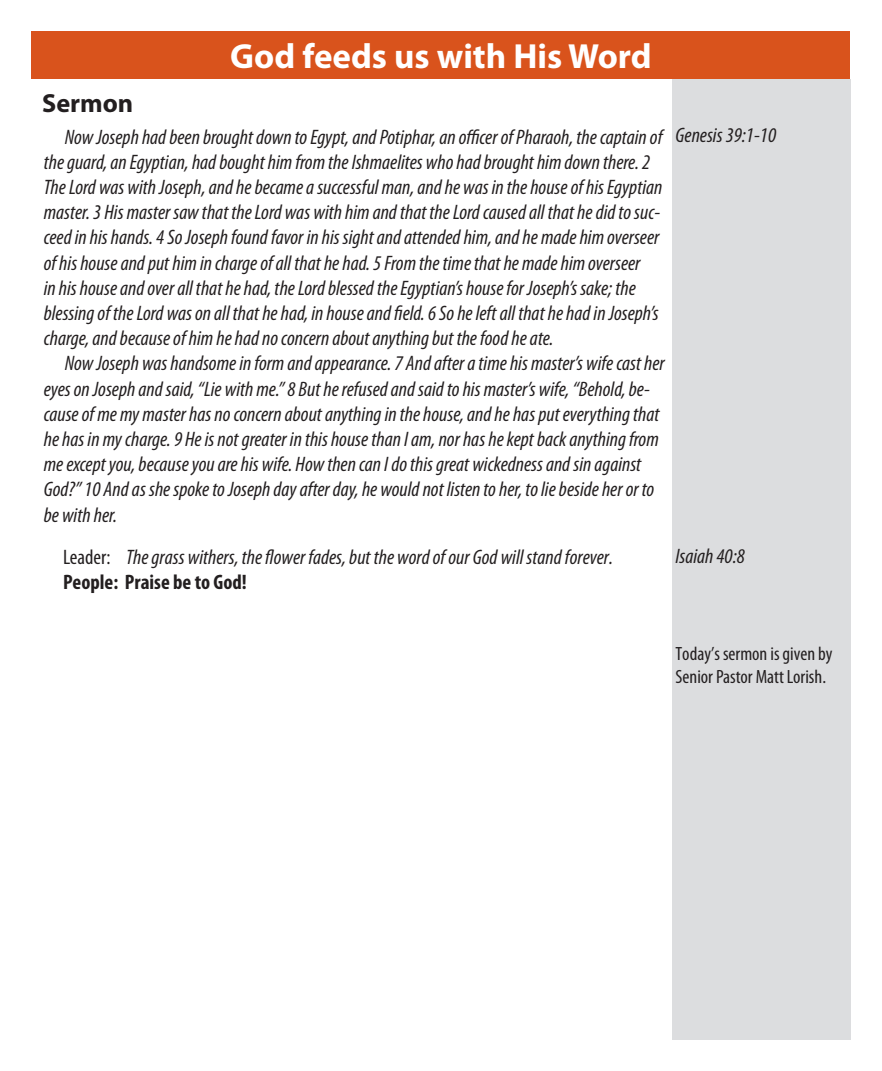
<style>
.page{position:relative;width:882px;height:1071px;background:#fff}
.page>*{position:absolute;margin:0;border:0;box-sizing:border-box;transform-origin:0 0}
.t1{font:700 35px "Myriad Pro";color:#fff}
.t2{font:700 26.25px "Myriad Pro";color:#231f20}
.t3{font:italic condensed 21px/25.2px "Myriad Pro";color:#231f20}
.t4{font:700 condensed 21px "Myriad Pro";color:#231f20}
.t5{font:condensed 19.25px/23.1px "Myriad Pro";color:#231f20}
.s1{font-style:normal}
</style>
<div class="page">
<div style="left:672px;top:79px;width:178px;height:961px;background:#dcdddf"></div>
<div style="left:32px;top:32px;width:818px;height:47px;background:#d9531c"></div>
<p class="t2" style="left:42px;top:86px;width:93px">Sermon</p>
<p class="t1" style="left:230px;top:34px;width:423px">God feeds us with His Word</p>
<p class="t3" style="left:44px;top:124px;width:620px;text-indent:21px">Now Joseph had been brought down to Egypt, and Potiphar, an officer of Pharaoh, the captain of the guard, an Egyptian, had bought him from the Ishmaelites who had brought him down there. 2<br>The Lord was with Joseph, and he became a successful man, and he was in the house of his Egyptian master. 3 His master saw that the Lord was with him and that the Lord caused all that he did to suc&shy;ceed in his hands. 4 So Joseph found favor in his sight and attended him, and he made him overseer of his house and put him in charge of all that he had. 5 From the time that he made him overseer<br>in his house and over all that he had, the Lord blessed the Egyptian’s house for Joseph’s sake; the blessing of the Lord was on all that he had, in house and field. 6 So he left all that he had in Joseph’s charge, and because of him he had no concern about anything but the food he ate.</p>
<p class="t3" style="left:44px;top:351px;width:623px;text-indent:21px">Now Joseph was handsome in form and appearance. 7 And after a time his master’s wife cast her eyes on Joseph and said, “Lie with me.” 8 But he refused and said to his master’s wife, “Behold, be&shy;cause of me my master has no concern about anything in the house, and he has put everything that he has in my charge. 9 He is not greater in this house than I am, nor has he kept back anything from me except you, because you are his wife. How then can I do this great wickedness and sin against God?” 10 And as she spoke to Joseph day after day, he would not listen to her, to lie beside her or to be with her.</p>
<p class="t3" style="left:676px;top:122px;width:102px">Genesis 39:1-10</p>
<p class="t3" style="left:63px;top:544px;width:552px"><span class="s1">Leader:</span> The grass withers, the flower fades, but the word of our God will stand forever.</p>
<p class="t4" style="left:63px;top:569px;width:185px">People: Praise be to God!</p>
<p class="t3" style="left:676px;top:543px;width:71px">Isaiah 40:8</p>
<p class="t5" style="left:676px;top:642px;width:159px">Today’s sermon is given by<br>Senior Pastor Matt Lorish.</p>
</div>
